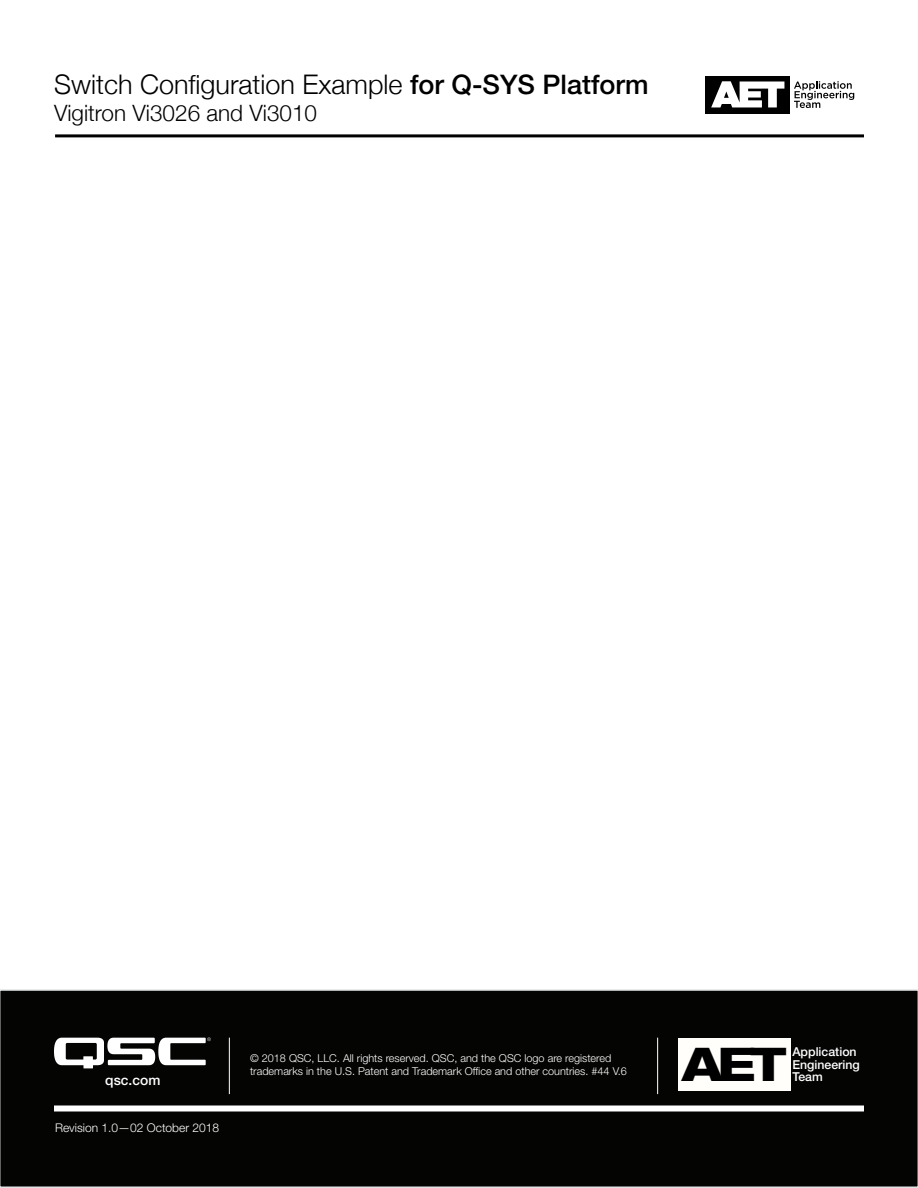
<style>
.page{position:relative;width:918px;height:1188px;background:#fff}
.page>*{position:absolute;margin:0;border:0;box-sizing:border-box;transform-origin:0 0}
.t1{font:800 expanded 46.5px "Helvetica Neue LT Pro";color:#000001}
.t2{font:300 27px "Helvetica Neue";color:#000001}
.t3{font:300 22.5px "Helvetica Neue";color:#000001}
.t4{font:500 13.8px "Helvetica Neue LT Pro";color:#fff}
.t5{font:500 12.3px/12.3px "Helvetica Neue LT Pro";color:#fff}
.t6{font:300 12px "Helvetica Neue LT Pro";color:#fff}
.t7{font:300 10.8px/13.5px "Helvetica Neue LT Pro";color:#fff}
.s1{font-family:"Helvetica Neue LT Pro";font-weight:500}
</style>
<div class="page">
<div style="left:0;top:989px;width:918px;height:199px;background:#040503"></div>
<div style="left:54px;top:1106px;width:810px;height:6px;background:#fff"></div>
<hr style="left:229px;top:1038px;width:1px;height:56px;background:#fff">
<hr style="left:657px;top:1038px;width:1px;height:56px;background:#fff">
<svg style="left:54px;top:1037px;width:157px;height:31px"></svg>
<hr style="left:55px;top:134px;width:809px;height:3px;background:#000001">
<div style="left:705px;top:76px;width:85px;height:37px;background:#000001"></div>
<svg style="left:711px;top:81px;width:73px;height:26px"></svg>
<svg style="left:794px;top:81px;width:60px;height:27px"></svg>
<div style="left:678px;top:1038px;width:112px;height:52px;background:#fffefa"></div>
<h2 class="t2" style="left:54px;top:68px;width:596px">Switch Configuration Example <span class="s1">for Q-SYS Platform</span></h2>
<h3 class="t3" style="left:54px;top:99px;width:265px">Vigitron Vi3026 and Vi3010</h3>
<p class="t4" style="left:105px;top:1071px;width:57px">qsc.com</p>
<p class="t6" style="left:55px;top:1120px;width:166px">Revision 1.0—02 October 2018</p>
<p class="t7" style="left:250px;top:1051px;width:378px">© 2018 QSC, LLC. All rights reserved. QSC, and the QSC logo are registered trademarks in the U.S. Patent and Trademark Office and other countries. #44 V.6</p>
<h1 class="t1" style="left:682px;top:1034px;width:105px">AET</h1>
<p class="t5" style="left:792px;top:1046px;width:69px">Application<br>Engineering<br>Team</p>
</div>
